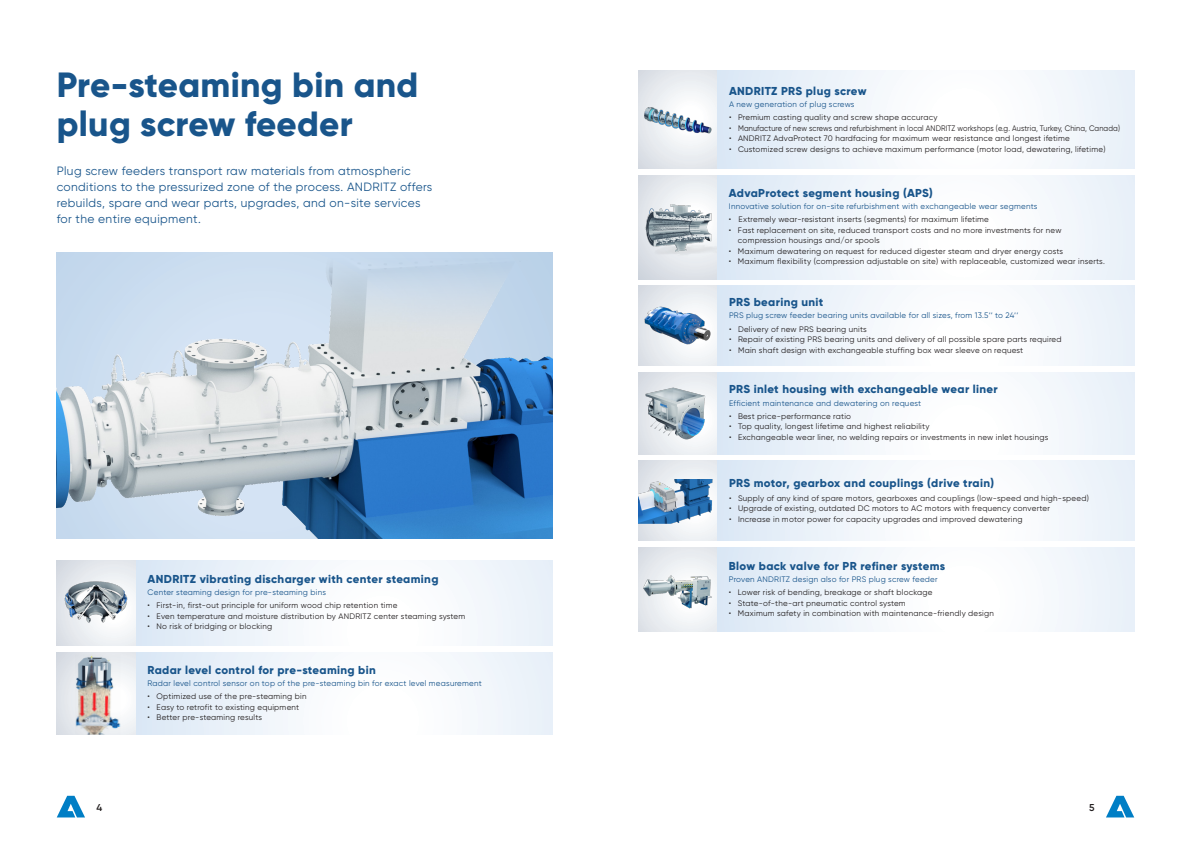
<style>
.page{position:relative;width:1191px;height:842px;background:#fff}
.page>*{position:absolute;margin:0;border:0;box-sizing:border-box;transform-origin:0 0}
.ANDRITZ_Level_2-3_He{font:800 35px "Gilroy";letter-spacing:.01em;color:#19558b}
.ANDRITZ_Level_2-3_In{font:12px/16px "Gilroy";letter-spacing:.03em;color:#19558b}
.head_neu{font:800 11.5px "Gilroy";letter-spacing:.03em;color:#19558b}
.t1{font:600 10px "Gilroy";color:#231f20}
.ANDRITZ_Level_2-3_Bu{font:8px "Gilroy";letter-spacing:.03em;color:#231f20}
.ANDRITZ_Level_2-3_Co{font:8px "Gilroy";letter-spacing:.03em;color:#19558b}
.ANDRITZ_Level_2-3_Bu-2{font:8px "Gilroy";letter-spacing:.03em;color:#231f20;scale:.92 1}
</style>
<div class="page">
<svg style="left:57px;top:796px;width:28px;height:21px"></svg>
<svg style="left:1106px;top:796px;width:28px;height:21px"></svg>
<svg style="left:716px;top:71px;width:418px;height:98px"></svg>
<div style="left:638px;top:71px;width:78px;height:98px;background:linear-gradient(to right,#e0e4ea,#f0f3f5)"></div>
<img style="left:644px;top:98px;width:67px;height:43px">
<svg style="left:135px;top:560px;width:418px;height:85px"></svg>
<div style="left:57px;top:560px;width:78px;height:85px;background:linear-gradient(to right,#dee2e8,#f3f5f7)"></div>
<img style="left:57px;top:578px;width:78px;height:48px">
<img style="left:57px;top:253px;width:496px;height:286px">
<svg style="left:135px;top:652px;width:418px;height:83px"></svg>
<svg style="left:57px;top:652px;width:78px;height:83px"></svg>
<img style="left:75px;top:654px;width:45px;height:81px">
<svg style="left:716px;top:372px;width:418px;height:82px"></svg>
<div style="left:638px;top:372px;width:78px;height:82px;background:linear-gradient(to right,#dde1e7,#f2f4f6)"></div>
<img style="left:638px;top:384px;width:81px;height:58px">
<svg style="left:716px;top:286px;width:418px;height:80px"></svg>
<div style="left:638px;top:286px;width:78px;height:80px;background:linear-gradient(to right,#dee2e8,#f4f6f8)"></div>
<img style="left:642px;top:299px;width:71px;height:51px">
<svg style="left:716px;top:461px;width:418px;height:80px"></svg>
<svg style="left:638px;top:461px;width:78px;height:80px"></svg>
<img style="left:638px;top:479px;width:78px;height:44px">
<svg style="left:716px;top:175px;width:418px;height:104px"></svg>
<svg style="left:638px;top:175px;width:78px;height:104px;background:#e3e7ec"></svg>
<img style="left:639px;top:201px;width:77px;height:56px">
<svg style="left:716px;top:548px;width:418px;height:83px"></svg>
<div style="left:638px;top:548px;width:78px;height:83px;background:linear-gradient(to right,#e2e6eb,#f4f6f8)"></div>
<img style="left:642px;top:574px;width:70px;height:35px">
<p class="ANDRITZ_Level_2-3_He" style="left:57px;top:63px;width:363px">Pre-steaming bin and</p>
<p class="ANDRITZ_Level_2-3_He" style="left:57px;top:102px;width:298px">plug screw feeder</p>
<p class="ANDRITZ_Level_2-3_In" style="left:57px;top:163px;width:377px">Plug screw feeders transport raw materials from atmospheric conditions to the pressurized zone of the process. ANDRITZ offers rebuilds, spare and wear parts, upgrades, and on-site services for the entire equipment.</p>
<p class="head_neu" style="left:148px;top:572px;width:292px">ANDRITZ vibrating discharger with center steaming</p>
<p class="ANDRITZ_Level_2-3_Co" style="left:148px;top:587px;width:180px">Center steaming design for pre-steaming bins</p>
<p class="ANDRITZ_Level_2-3_Bu" style="left:148px;top:601px;width:251px">• First-in, first-out principle for uniform wood chip retention time</p>
<p class="ANDRITZ_Level_2-3_Bu" style="left:148px;top:611px;width:319px">• Even temperature and moisture distribution by ANDRITZ center steaming system</p>
<p class="ANDRITZ_Level_2-3_Bu" style="left:148px;top:622px;width:126px">• No risk of bridging or blocking</p>
<p class="head_neu" style="left:148px;top:662px;width:230px">Radar level control for pre-steaming bin</p>
<p class="ANDRITZ_Level_2-3_Co" style="left:148px;top:678px;width:336px">Radar level control sensor on top of the pre-steaming bin for exact level measurement</p>
<p class="ANDRITZ_Level_2-3_Bu" style="left:148px;top:691px;width:160px">• Optimized use of the pre-steaming bin</p>
<p class="ANDRITZ_Level_2-3_Bu" style="left:148px;top:702px;width:153px">• Easy to retrofit to existing equipment</p>
<p class="ANDRITZ_Level_2-3_Bu" style="left:148px;top:712px;width:116px">• Better pre-steaming results</p>
<p class="head_neu" style="left:729px;top:83px;width:139px">ANDRITZ PRS plug screw</p>
<p class="ANDRITZ_Level_2-3_Co" style="left:729px;top:99px;width:127px">A new generation of plug screws</p>
<p class="ANDRITZ_Level_2-3_Bu" style="left:729px;top:113px;width:210px">• Premium casting quality and screw shape accuracy</p>
<p class="ANDRITZ_Level_2-3_Bu-2" style="left:729px;top:123px;width:426px">• Manufacture of new screws and refurbishment in local ANDRITZ workshops (e.g. Austria, Turkey, China, Canada)</p>
<p class="ANDRITZ_Level_2-3_Bu" style="left:729px;top:134px;width:342px">• ANDRITZ AdvaProtect 70 hardfacing for maximum wear resistance and longest ifetime</p>
<p class="ANDRITZ_Level_2-3_Bu" style="left:729px;top:144px;width:378px">• Customized screw designs to achieve maximum performance (motor load, dewatering, lifetime)</p>
<p class="head_neu" style="left:729px;top:186px;width:205px">AdvaProtect segment housing (APS)</p>
<p class="ANDRITZ_Level_2-3_Co" style="left:729px;top:201px;width:310px">Innovative solution for on-site refurbishment with exchangeable wear segments</p>
<p class="ANDRITZ_Level_2-3_Bu" style="left:729px;top:215px;width:261px">• Extremely wear-resistant inserts (segments) for maximum lifetime</p>
<p class="ANDRITZ_Level_2-3_Bu" style="left:729px;top:225px;width:334px">• Fast replacement on site, reduced transport costs and no more investments for new</p>
<p class="ANDRITZ_Level_2-3_Bu" style="left:738px;top:236px;width:143px">compression housings and/or spools</p>
<p class="ANDRITZ_Level_2-3_Bu" style="left:729px;top:246px;width:336px">• Maximum dewatering on request for reduced digester steam and dryer energy costs</p>
<p class="ANDRITZ_Level_2-3_Bu" style="left:729px;top:257px;width:377px">• Maximum flexibility (compression adjustable on site) with replaceable, customized wear inserts.</p>
<p class="head_neu" style="left:729px;top:295px;width:96px">PRS bearing unit</p>
<p class="ANDRITZ_Level_2-3_Co" style="left:729px;top:311px;width:291px">PRS plug screw feeder bearing units available for all sizes, from 13.5‘‘ to 24‘‘</p>
<p class="ANDRITZ_Level_2-3_Bu" style="left:729px;top:324px;width:139px">• Delivery of new PRS bearing units</p>
<p class="ANDRITZ_Level_2-3_Bu" style="left:729px;top:334px;width:334px">• Repair of existing PRS bearing units and delivery of all possible spare parts required</p>
<p class="ANDRITZ_Level_2-3_Bu" style="left:729px;top:345px;width:296px">• Main shaft design with exchangeable stuffing box wear sleeve on request</p>
<p class="head_neu" style="left:729px;top:382px;width:270px">PRS inlet housing with exchangeable wear liner</p>
<p class="ANDRITZ_Level_2-3_Co" style="left:729px;top:398px;width:194px">Efficient maintenance and dewatering on request</p>
<p class="ANDRITZ_Level_2-3_Bu" style="left:729px;top:411px;width:124px">• Best price-performance ratio</p>
<p class="ANDRITZ_Level_2-3_Bu" style="left:729px;top:422px;width:202px">• Top quality, longest lifetime and highest reliability</p>
<p class="ANDRITZ_Level_2-3_Bu" style="left:729px;top:432px;width:321px">• Exchangeable wear liner, no welding repairs or investments in new inlet housings</p>
<p class="head_neu" style="left:729px;top:475px;width:266px">PRS motor, gearbox and couplings (drive train)</p>
<p class="ANDRITZ_Level_2-3_Bu" style="left:729px;top:493px;width:361px">• Supply of any kind of spare motors, gearboxes and couplings (low-speed and high-speed)</p>
<p class="ANDRITZ_Level_2-3_Bu" style="left:729px;top:504px;width:322px">• Upgrade of existing, outdated DC motors to AC motors with frequency converter</p>
<p class="ANDRITZ_Level_2-3_Bu" style="left:729px;top:514px;width:295px">• Increase in motor power for capacity upgrades and improved dewatering</p>
<p class="head_neu" style="left:729px;top:559px;width:218px">Blow back valve for PR refiner systems</p>
<p class="ANDRITZ_Level_2-3_Co" style="left:729px;top:574px;width:210px">Proven ANDRITZ design also for PRS plug screw feeder</p>
<p class="ANDRITZ_Level_2-3_Bu" style="left:729px;top:588px;width:205px">• Lower risk of bending, breakage or shaft blockage</p>
<p class="ANDRITZ_Level_2-3_Bu" style="left:729px;top:598px;width:178px">• State-of-the-art pneumatic control system</p>
<p class="ANDRITZ_Level_2-3_Bu" style="left:729px;top:609px;width:266px">• Maximum safety in combination with maintenance-friendly design</p>
<p class="t1" style="left:96px;top:801px;width:7px">4</p>
<p class="t1" style="left:1089px;top:801px;width:7px">5</p>
</div>
